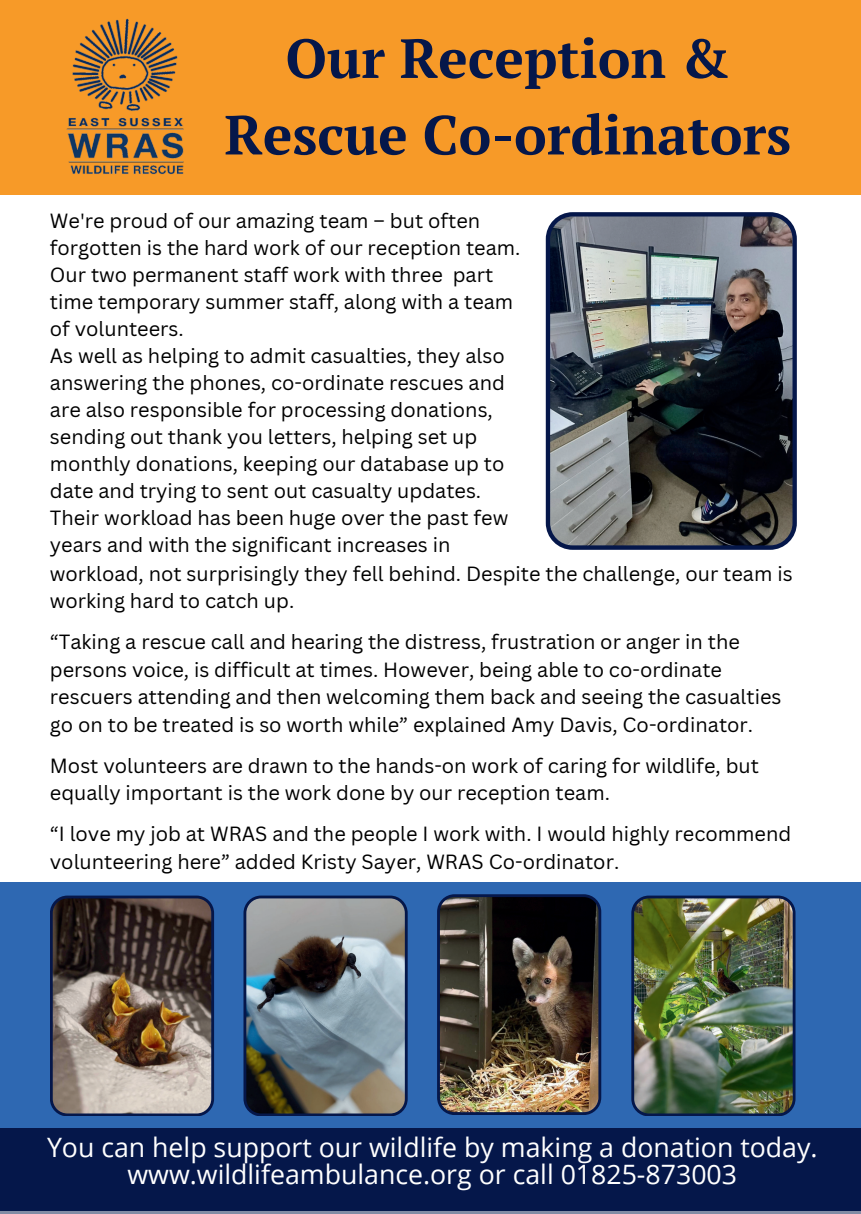
<style>
.page{position:relative;width:861px;height:1214px;background:#fff}
.page>*{position:absolute;margin:0;border:0;box-sizing:border-box;transform-origin:0 0}
.t1{font:700 55px/76.4px "PT Serif";color:#05174a;text-align:center}
.t2{font:26.6px/27px "Open Sans";color:#fff;text-align:center}
.t3{font:20px/27px "Canva Sans";color:#000}
</style>
<div class="page">
<div style="left:0;top:1127px;width:861px;height:86px;background:#05174a"></div>
<img style="left:546px;top:212px;width:251px;height:337px">
<div style="left:0;top:0;width:861px;height:195px;background:#f79a28"></div>
<img style="left:66px;top:18px;width:118px;height:157px">
<div style="left:0;top:881px;width:861px;height:246px;background:#2e68b2"></div>
<svg style="left:50px;top:895px;width:164px;height:221px"></svg>
<img style="left:243px;top:895px;width:165px;height:221px">
<img style="left:437px;top:894px;width:164px;height:220px">
<img style="left:631px;top:895px;width:165px;height:221px">
<h1 class="t1" style="left:225px;top:19px;width:568px">Our Reception &amp;<br>Rescue Co-ordinators</h1>
<p class="t3" style="left:50px;top:207px;width:472px">We're proud of our amazing team – but often forgotten is the hard work of our reception team.<br>Our two permanent staff work with three part time temporary summer staff, along with a team of volunteers.<br>As well as helping to admit casualties, they also answering the phones, co-ordinate rescues and are also responsible for processing donations, sending out thank you letters, helping set up monthly donations, keeping our database up to date and trying to sent out casualty updates.<br>Their workload has been huge over the past few years and with the significant increases in</p>
<p class="t3" style="left:50px;top:560px;width:744px;line-height:27.6px">workload, not surprisingly they fell behind. Despite the challenge, our team is working hard to catch up.</p>
<p class="t3" style="left:50px;top:628px;width:733px">“Taking a rescue call and hearing the distress, frustration or anger in the persons voice, is difficult at times. However, being able to co-ordinate rescuers attending and then welcoming them back and seeing the casualties go on to be treated is so worth while” explained Amy Davis, Co-ordinator.</p>
<p class="t3" style="left:50px;top:751px;width:711px;line-height:27.6px">Most volunteers are drawn to the hands-on work of caring for wildlife, but equally important is the work done by our reception team.</p>
<p class="t3" style="left:50px;top:820px;width:743px;line-height:27.6px">“I love my job at WRAS and the people I work with. I would highly recommend volunteering here” added Kristy Sayer, WRAS Co-ordinator.</p>
<h2 class="t2" style="left:47px;top:1132px;width:772px">You can help support our wildlife by making a donation today. www.wildlifeambulance.org or call 01825-873003</h2>
</div>
